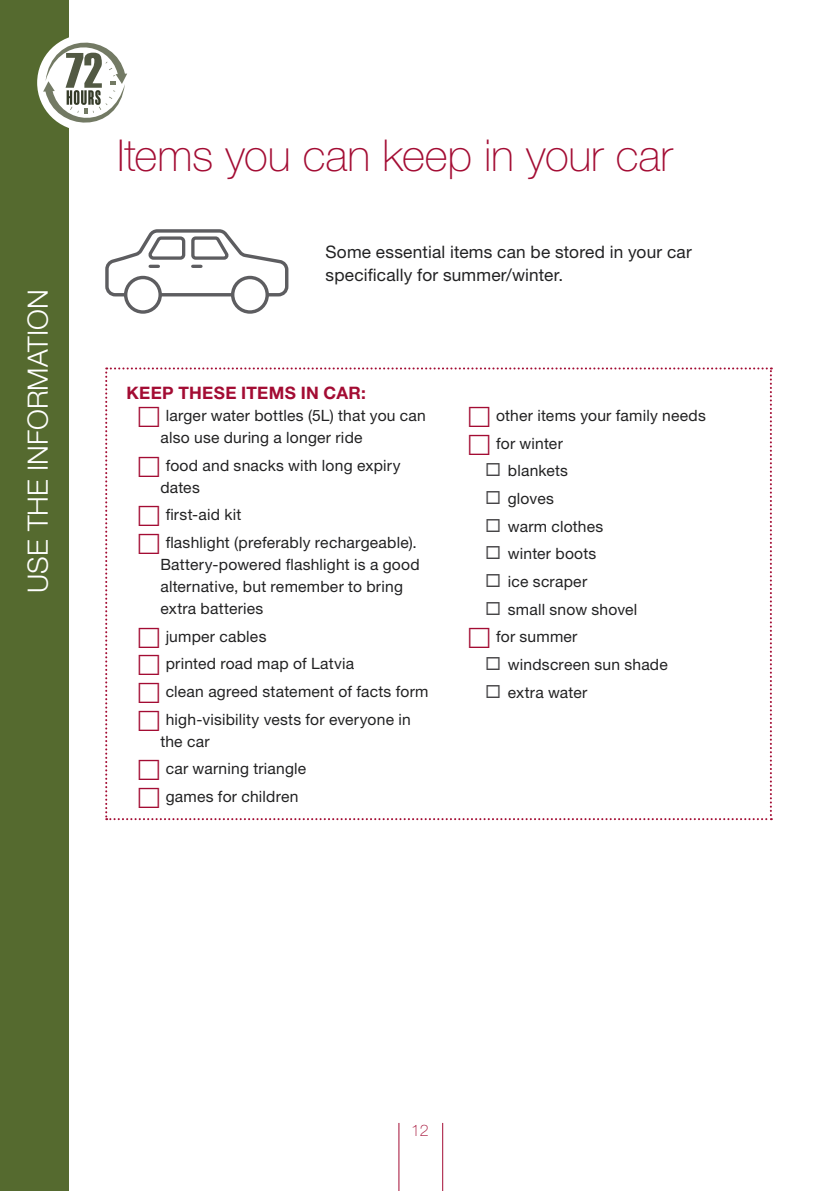
<style>
.page{position:relative;width:840px;height:1191px;background:#fff}
.page>*{position:absolute;margin:0;border:0;box-sizing:border-box;transform-origin:0 0}
.t1{font:100 44px "Helvetica Neue LT Pro";letter-spacing:-.005em;color:#a30c33}
.t2{font:300 28px "Helvetica Neue LT Pro";color:#fff}
.t3{font:17.2px/23.2px "Helvetica Neue LT Pro";letter-spacing:.01em;color:#222223}
.t4{font:700 17.2px "Helvetica Neue LT Pro";letter-spacing:.02em;color:#a30c33}
.t5{font:100 16px "Helvetica Neue LT Pro";color:#a30c33}
.t6{font:15.6px/27.6px "Helvetica Neue LT Pro";letter-spacing:.015em;color:#222223}
</style>
<div class="page">
<div style="left:0;top:0;width:68px;height:1191px;background:#556a2f"></div>
<svg style="left:105px;top:229px;width:184px;height:68px"></svg>
<div style="left:126px;top:277px;width:34px;height:35px;background:#fff;border-radius:50%"></div>
<div style="left:124px;top:276px;width:38px;height:38px;border:3px solid #5d5d60;border-radius:50%"></div>
<div style="left:232px;top:277px;width:35px;height:35px;background:#fff;border-radius:50%"></div>
<div style="left:231px;top:276px;width:38px;height:38px;border:3px solid #5d5d60;border-radius:50%"></div>
<hr style="left:442px;top:1123px;width:1px;height:68px;background:#a30c33">
<hr style="left:398px;top:1123px;width:1px;height:68px;background:#a30c33">
<div style="left:37px;top:35px;width:96px;height:96px;background:#fff;border-radius:50%"></div>
<svg style="left:43px;top:29px;width:84px;height:107px"></svg>
<svg style="left:105px;top:367px;width:666px;height:453px"></svg>
<h2 class="t2" style="left:21px;top:593px;width:305px;rotate:-90deg">USE THE INFORMATION</h2>
<h1 class="t1" style="left:117px;top:130px;width:556px">Items you can keep in your car</h1>
<p class="t3" style="left:325px;top:240px;width:367px">Some essential items can be stored in your car specifically for summer/winter.</p>
<p class="t4" style="left:126px;top:382px;width:241px">KEEP THESE ITEMS IN CAR:</p>
<p class="t6" style="left:160px;top:404px;width:267px;line-height:22px;text-indent:5px">larger water bottles (5L) that you can also use during a longer ride</p>
<p class="t6" style="left:160px;top:454px;width:242px;line-height:22px;text-indent:5px">food and snacks with long expiry dates</p>
<p class="t6" style="left:165px;top:501px;width:252px">first-aid kit<br>flashlight (preferably rechargeable).</p>
<p class="t6" style="left:160px;top:553px;width:261px;line-height:22px">Battery-powered flashlight is a good alternative, but remember to bring extra batteries</p>
<p class="t6" style="left:165px;top:622px;width:264px">jumper cables<br>printed road map of Latvia<br>clean agreed statement of facts form high-visibility vests for everyone in</p>
<p class="t6" style="left:165px;top:727px;width:142px;text-indent:-5px">the car<br>car warning triangle games for children</p>
<p class="t6" style="left:496px;top:401px;width:211px">other items your family needs</p>
<p class="t6" style="left:496px;top:429px;width:68px">for winter</p>
<p class="t6" style="left:507px;top:457px;width:62px">blankets</p>
<p class="t6" style="left:507px;top:484px;width:47px">gloves</p>
<p class="t6" style="left:507px;top:512px;width:97px">warm clothes</p>
<p class="t6" style="left:507px;top:540px;width:90px">winter boots</p>
<p class="t6" style="left:507px;top:567px;width:81px">ice scraper</p>
<p class="t6" style="left:507px;top:595px;width:131px">small snow shovel</p>
<p class="t6" style="left:496px;top:623px;width:83px">for summer</p>
<p class="t6" style="left:507px;top:650px;width:161px">windscreen sun shade</p>
<p class="t6" style="left:507px;top:678px;width:81px">extra water</p>
<p class="t5" style="left:411px;top:1120px;width:19px">12</p>
</div>
